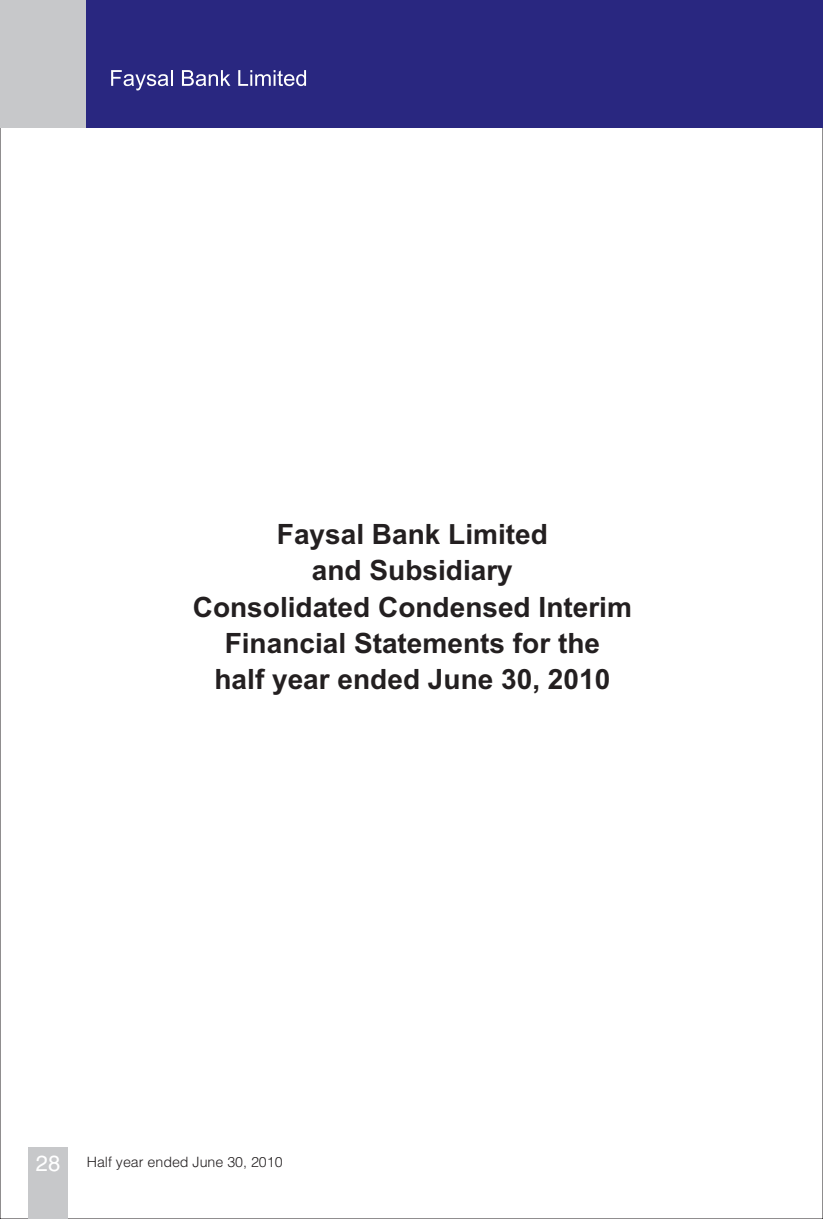
<style>
.page{position:relative;width:823px;height:1219px;background:#fff}
.page>*{position:absolute;margin:0;border:0;box-sizing:border-box;transform-origin:0 0}
.t1{font:700 28px/36.2px "Arial";color:#231f20;text-align:center}
.t2{font:22px "Switzerland";color:#fff}
.t3{font:14.2px "Switzerland Light";color:#231f20}
</style>
<div class="page">
<div style="left:28px;top:1147px;width:40px;height:72px;background:#c7c8ca"></div>
<div style="left:0;top:0;width:822px;height:128px;background:#292780"></div>
<div style="left:0;top:0;width:86px;height:128px;background:#c7c8ca"></div>
<svg style="left:111px;top:70px;width:61px;height:20px"></svg>
<svg style="left:182px;top:70px;width:48px;height:16px"></svg>
<svg style="left:238px;top:70px;width:68px;height:16px"></svg>
<p class="t1" style="left:193px;top:519px;width:440px">Faysal Bank Limited<br>and Subsidiary<br>Consolidated Condensed Interim<br>Financial Statements for the<br>half year ended June 30, 2010</p>
<p class="t2" style="left:36px;top:1150px;width:26px">28</p>
<p class="t3" style="left:87px;top:1153px;width:197px">Half year ended June 30, 2010</p>
</div>
